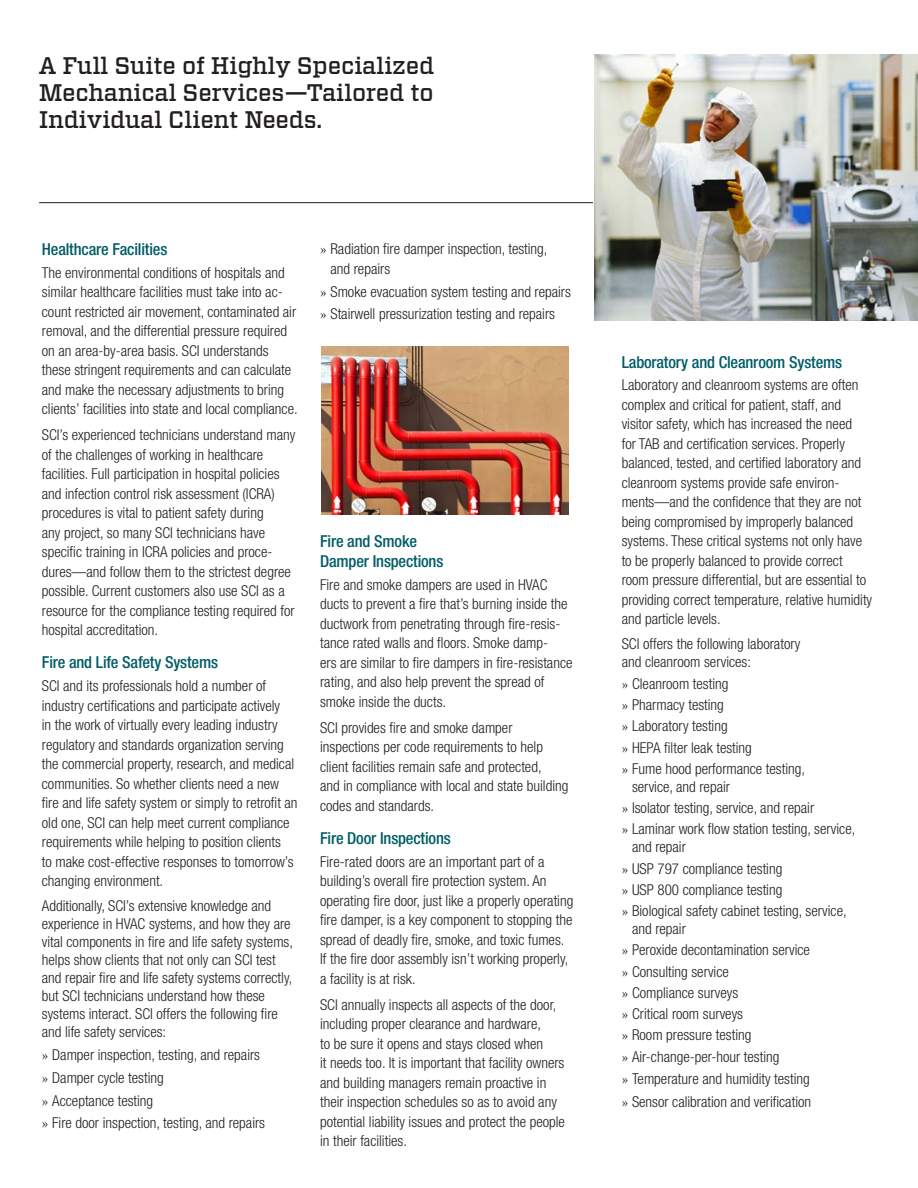
<style>
.page{position:relative;width:918px;height:1188px;background:#fff}
.page>*{position:absolute;margin:0;border:0;box-sizing:border-box;transform-origin:0 0}
.t1{font:500 24px/27px "Vitesse";letter-spacing:-.01em;color:#231f20;text-align:justify}
.t2{font:500 condensed 16.5px/19.5px "Helvetica Neue";letter-spacing:-.01em;color:#005d67}
.t3{font:300 condensed 15px/19.5px "Helvetica Neue";color:#231f20}
.s1{font-family:"Minion";font-weight:400;font-stretch:normal}
</style>
<div class="page">
<hr style="left:39px;top:202px;width:879px;height:1px;background:#231f20">
<img style="left:322px;top:346px;width:247px;height:169px">
<img style="left:594px;top:54px;width:324px;height:267px">
<h1 class="t1" style="left:39px;top:52px;width:397px">A Full Suite of Highly Specialized Mechanical Services—Tailored to Individual Client Needs.</h1>
<p class="t2" style="left:42px;top:239px;width:127px">Healthcare Facilities</p>
<p class="t3" style="left:42px;top:262px;width:257px">The environmental conditions of hospitals and similar healthcare facilities must take into ac&shy;count restricted air movement, contaminated air removal, and the differential pressure required on an area-by-area basis. SCI understands these stringent requirements and can calculate and make the necessary adjustments to bring clients’ facilities into state and local compliance.</p>
<p class="t3" style="left:42px;top:425px;width:255px">SCI’s experienced technicians understand many of the challenges of working in healthcare facilities. Full participation in hospital policies and infection control risk assessment (ICRA) procedures is vital to patient safety during<br>any project, so many SCI technicians have specific training in ICRA policies and proce&shy;dures—and follow them to the strictest degree possible. Current customers also use SCI as a resource for the compliance testing required for hospital accreditation.</p>
<p class="t2" style="left:42px;top:653px;width:178px">Fire and Life Safety Systems</p>
<p class="t3" style="left:42px;top:676px;width:257px">SCI and its professionals hold a number of industry certifications and participate actively<br>in the work of virtually every leading industry regulatory and standards organization serving the commercial property, research, and medical communities. So whether clients need a new fire and life safety system or simply to retrofit an old one, SCI can help meet current compliance requirements while helping to position clients<br>to make cost-effective responses to tomorrow’s changing environment.</p>
<p class="t3" style="left:42px;top:896px;width:253px;line-height:18px">Additionally, SCI’s extensive knowledge and experience in HVAC systems, and how they are vital components in fire and life safety systems, helps show clients that not only can SCI test and repair fire and life safety systems correctly, but SCI technicians understand how these systems interact. SCI offers the following fire and life safety services:</p>
<p class="t3" style="left:42px;top:1043px;width:225px;line-height:22.8px"><span class="s1">»</span> Damper inspection, testing, and repairs <span class="s1">»</span> Damper cycle testing<br><span class="s1">»</span> Acceptance testing<br><span class="s1">»</span> Fire door inspection, testing, and repairs</p>
<p class="t3" style="left:330px;top:239px;width:219px;text-indent:-10px"><span class="s1">»</span> Radiation fire damper inspection, testing, and repairs</p>
<p class="t3" style="left:320px;top:280px;width:252px;line-height:22.8px"><span class="s1">»</span> Smoke evacuation system testing and repairs <span class="s1">»</span> Stairwell pressurization testing and repairs</p>
<p class="t2" style="left:320px;top:532px;width:125px">Fire and Smoke<br>Damper Inspections</p>
<p class="t3" style="left:320px;top:574px;width:254px">Fire and smoke dampers are used in HVAC ducts to prevent a fire that’s burning inside the ductwork from penetrating through fire-resis&shy;tance rated walls and floors. Smoke damp-<br>ers are similar to fire dampers in fire-resistance rating, and also help prevent the spread of smoke inside the ducts.</p>
<p class="t3" style="left:320px;top:718px;width:250px">SCI provides fire and smoke damper inspections per code requirements to help client facilities remain safe and protected,<br>and in compliance with local and state building codes and standards.</p>
<p class="t2" style="left:320px;top:828px;width:132px">Fire Door Inspections</p>
<p class="t3" style="left:320px;top:851px;width:255px">Fire-rated doors are an important part of a building’s overall fire protection system. An operating fire door, just like a properly operating fire damper, is a key component to stopping the spread of deadly fire, smoke, and toxic fumes.<br>If the fire door assembly isn’t working properly, a facility is at risk.</p>
<p class="t3" style="left:320px;top:995px;width:246px">SCI annually inspects all aspects of the door, including proper clearance and hardware,<br>to be sure it opens and stays closed when<br>it needs too. It is important that facility owners and building managers remain proactive in their inspection schedules so as to avoid any potential liability issues and protect the people in their facilities.</p>
<p class="t2" style="left:622px;top:352px;width:222px">Laboratory and Cleanroom Systems</p>
<p class="t3" style="left:622px;top:375px;width:252px">Laboratory and cleanroom systems are often complex and critical for patient, staff, and visitor safety, which has increased the need<br>for TAB and certification services. Properly balanced, tested, and certified laboratory and cleanroom systems provide safe environ&shy;ments—and the confidence that they are not being compromised by improperly balanced systems. These critical systems not only have to be properly balanced to provide correct room pressure differential, but are essential to providing correct temperature, relative humidity and particle levels.</p>
<p class="t3" style="left:622px;top:635px;width:180px;line-height:18px">SCI offers the following laboratory and cleanroom services:</p>
<p class="t3" style="left:622px;top:673px;width:185px;line-height:21.3px"><span class="s1">»</span> Cleanroom testing<br><span class="s1">»</span> Pharmacy testing<br><span class="s1">»</span> Laboratory testing<br><span class="s1">»</span> HEPA filter leak testing<br><span class="s1">»</span> Fume hood performance testing,</p>
<p class="t3" style="left:622px;top:776px;width:235px;line-height:21.3px;text-indent:10px">service, and repair<br><span class="s1">»</span> Isolator testing, service, and repair<br><span class="s1">»</span> Laminar work flow station testing, service,</p>
<p class="t3" style="left:622px;top:836px;width:226px;line-height:21.3px;text-indent:10px">and repair<br><span class="s1">»</span> USP 797 compliance testing<br><span class="s1">»</span> USP 800 compliance testing<br><span class="s1">»</span> Biological safety cabinet testing, service,</p>
<p class="t3" style="left:622px;top:918px;width:190px;line-height:21.3px;text-indent:10px">and repair<br><span class="s1">»</span> Peroxide decontamination service <span class="s1">»</span> Consulting service<br><span class="s1">»</span> Compliance surveys<br><span class="s1">»</span> Critical room surveys<br><span class="s1">»</span> Room pressure testing<br><span class="s1">»</span> Air-change-per-hour testing</p>
<p class="t3" style="left:622px;top:1068px;width:191px;line-height:22.8px"><span class="s1">»</span> Temperature and humidity testing <span class="s1">»</span> Sensor calibration and verification</p>
</div>
